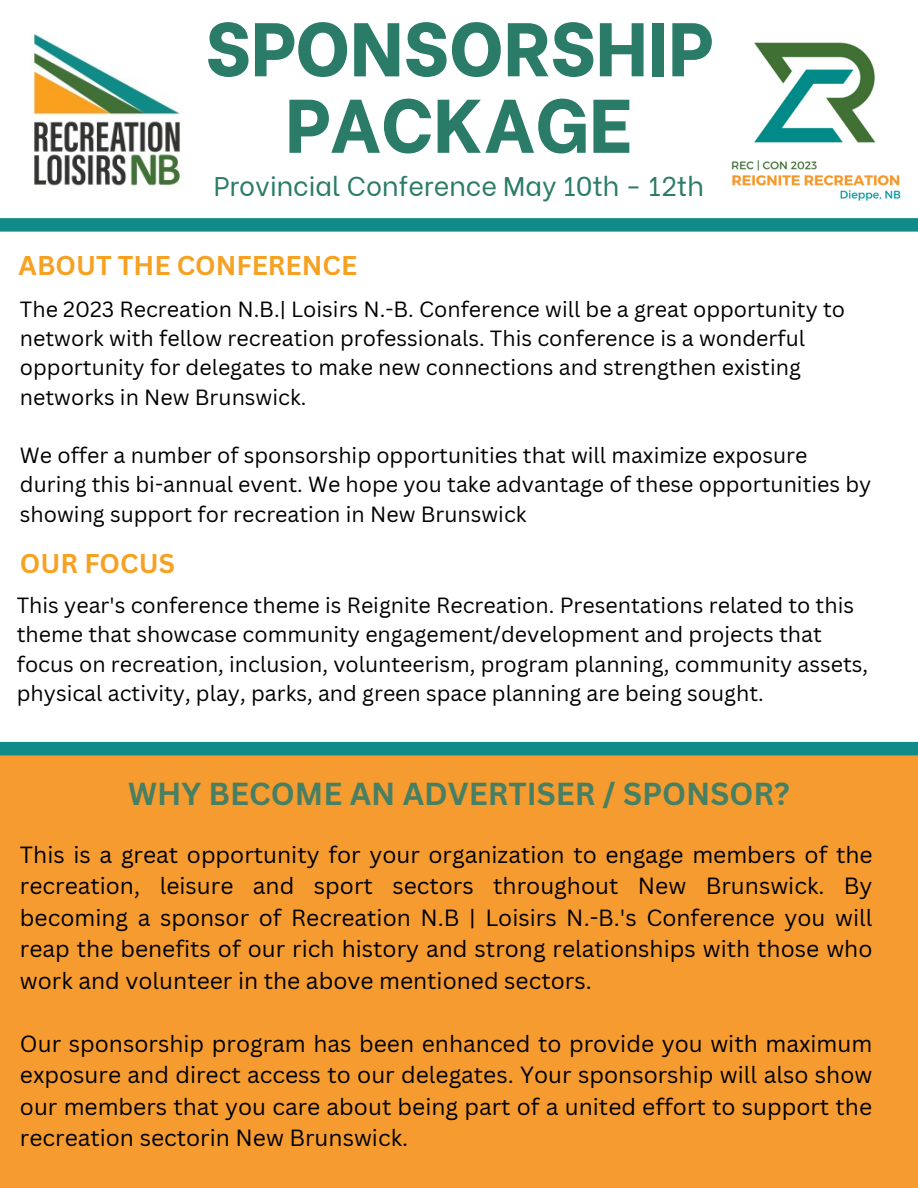
<style>
.page{position:relative;width:918px;height:1188px;background:#fff}
.page>*{position:absolute;margin:0;border:0;box-sizing:border-box;transform-origin:0 0}
.t1{font:800 75.9px/76.5px "Be Vietnam";color:#2a7b68;text-align:center}
.t2{font:700 30.9px "Canva Sans";color:#477f63}
.t3{font:26.85px "Be Vietnam";color:#2a7b68}
.t4{font:700 26.4px "Canva Sans";color:#f7a122}
.t5{font:22.8px/31.5px "Canva Sans";color:#000;text-align:justify}
.t6{font:21.45px/29.2px "Canva Sans";color:#000}
</style>
<div class="page">
<img style="left:731px;top:42px;width:170px;height:159px">
<img style="left:31px;top:33px;width:150px;height:154px">
<div style="left:0;top:755px;width:918px;height:433px;background:#f59b30"></div>
<div style="left:0;top:742px;width:918px;height:13px;background:#108b88"></div>
<div style="left:0;top:218px;width:918px;height:14px;background:#108b88"></div>
<h1 class="t1" style="left:205px;top:3px;width:509px">SPONSORSHIP<br>PACKAGE</h1>
<p class="t3" style="left:214px;top:164px;width:492px">Provincial Conference May 10th - 12th</p>
<p class="t4" style="left:19px;top:246px;width:340px">ABOUT THE CONFERENCE</p>
<p class="t6" style="left:20px;top:294px;width:827px">The 2023 Recreation N.B.| Loisirs N.-B. Conference will be a great opportunity to network with fellow recreation professionals. This conference is a wonderful opportunity for delegates to make new connections and strengthen existing networks in New Brunswick.</p>
<p class="t6" style="left:20px;top:440px;width:853px">We offer a number of sponsorship opportunities that will maximize exposure during this bi-annual event. We hope you take advantage of these opportunities by showing support for recreation in New Brunswick</p>
<p class="t4" style="left:20px;top:545px;width:156px">OUR FOCUS</p>
<p class="t6" style="left:17px;top:590px;width:853px">This year's conference theme is Reignite Recreation. Presentations related to this theme that showcase community engagement/development and projects that focus on recreation, inclusion, volunteerism, program planning, community assets, physical activity, play, parks, and green space planning are being sought.</p>
<h2 class="t2" style="left:128px;top:772px;width:663px">WHY BECOME AN ADVERTISER / SPONSOR?</h2>
<p class="t5" style="left:20px;top:838px;width:854px">This is a great opportunity for your organization to engage members of the recreation, leisure and sport sectors throughout New Brunswick. By becoming a sponsor of Recreation N.B | Loisirs N.-B.'s Conference you will reap the benefits of our rich history and strong relationships with those who work and volunteer in the above mentioned sectors.</p>
<p class="t5" style="left:20px;top:1027px;width:854px">Our sponsorship program has been enhanced to provide you with maximum exposure and direct access to our delegates. Your sponsorship will also show our members that you care about being part of a united effort to support the recreation sectorin New Brunswick.</p>
</div>
